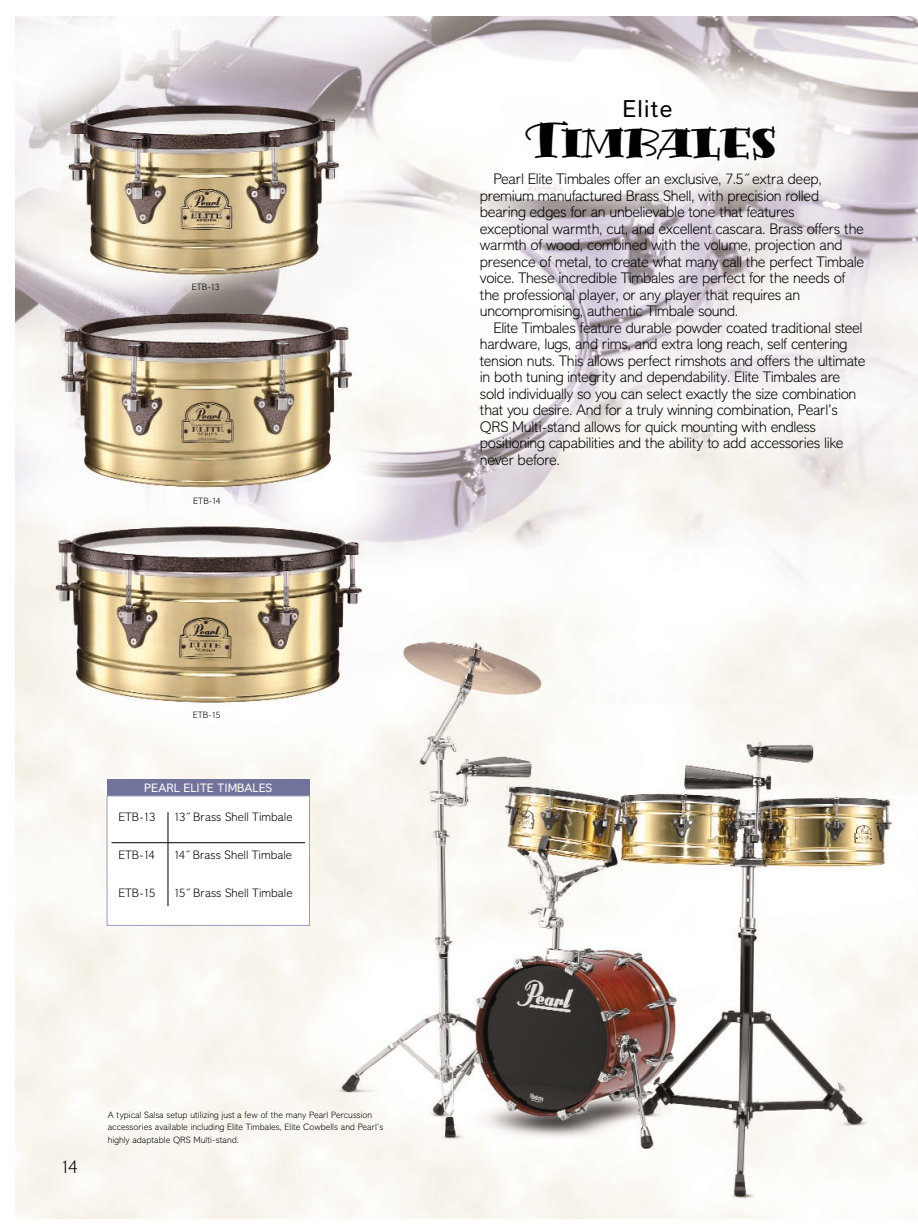
<style>
.page{position:relative;width:918px;height:1232px;background:#fff}
.page>*{position:absolute;margin:0;border:0;box-sizing:border-box;transform-origin:0 0}
.t1{font:45px "Bermuda Solid";color:#000}
.t2{font:700 24px "Liteweit";letter-spacing:.055em;color:#000}
.t3{font:18px "Liteweit";color:#000}
.t4{font:15px/16.5px "Liteweit";letter-spacing:-.025em;color:#000}
.t5{font:12px "Liteweit";color:#000}
.t6{font:700 12px "Liteweit";color:#fff}
.t7{font:9px/12.8px "Liteweit";color:#000}
</style>
<div class="page">
<img style="left:15px;top:16px;width:903px;height:1202px">
<div style="left:107px;top:779px;width:203px;height:20px;background:#72739b"></div>
<div style="left:107px;top:796px;width:203px;height:129px;background:#fff"></div>
<div style="left:107px;top:795px;width:203px;height:130px;border:1px solid #9b9ab9"></div>
<hr style="left:168px;top:812px;width:1px;height:94px;background:#000">
<hr style="left:112px;top:842px;width:193px;height:1px;background:#000">
<p class="t7" style="left:192px;top:281px;width:29px">ETB-13</p>
<p class="t7" style="left:193px;top:495px;width:29px">ETB-14</p>
<p class="t7" style="left:193px;top:709px;width:29px">ETB-15</p>
<p class="t6" style="left:144px;top:783px;width:130px">PEARL ELITE TIMBALES</p>
<p class="t5" style="left:118px;top:812px;width:38px">ETB-13</p>
<p class="t5" style="left:118px;top:850px;width:38px">ETB-14</p>
<p class="t5" style="left:118px;top:889px;width:38px">ETB-15</p>
<p class="t5" style="left:174px;top:812px;width:120px">13˝ Brass Shell Timbale</p>
<p class="t5" style="left:174px;top:850px;width:119px">14˝ Brass Shell Timbale</p>
<p class="t5" style="left:174px;top:888px;width:120px">15˝ Brass Shell Timbale</p>
<p class="t3" style="left:61px;top:1159px;width:18px">14</p>
<p class="t7" style="left:108px;top:1108px;width:277px">A typical Salsa setup utilizing just a few of the many Pearl Percussion accessories available including Elite Timbales, Elite Cowbells and Pearl’s highly adaptable QRS Multi-stand.</p>
<h2 class="t2" style="left:622px;top:100px;width:52px">Elite</h2>
<h1 class="t1" style="left:532px;top:115px;width:246px">Timbales</h1>
<p class="t4" style="left:480px;top:172px;width:386px;text-indent:14px">Pearl Elite Timbales offer an exclusive, 7.5˝ extra deep, premium manufactured Brass Shell, with precision rolled bearing edges for an unbelievable tone that features exceptional warmth, cut, and excellent cascara. Brass offers the warmth of wood, combined with the volume, projection and presence of metal, to create what many call the perfect Timbale voice. These incredible Timbales are perfect for the needs of the professional player, or any player that requires an uncompromising, authentic Timbale sound.</p>
<p class="t4" style="left:480px;top:320px;width:387px;text-indent:14px">Elite Timbales feature durable powder coated traditional steel hardware, lugs, and rims, and extra long reach, self centering tension nuts. This allows perfect rimshots and offers the ultimate in both tuning integrity and dependability. Elite Timbales are sold individually so you can select exactly the size combination that you desire. And for a truly winning combination, Pearl’s QRS Multi-stand allows for quick mounting with endless positioning capabilities and the ability to add accessories like never before.</p>
</div>
